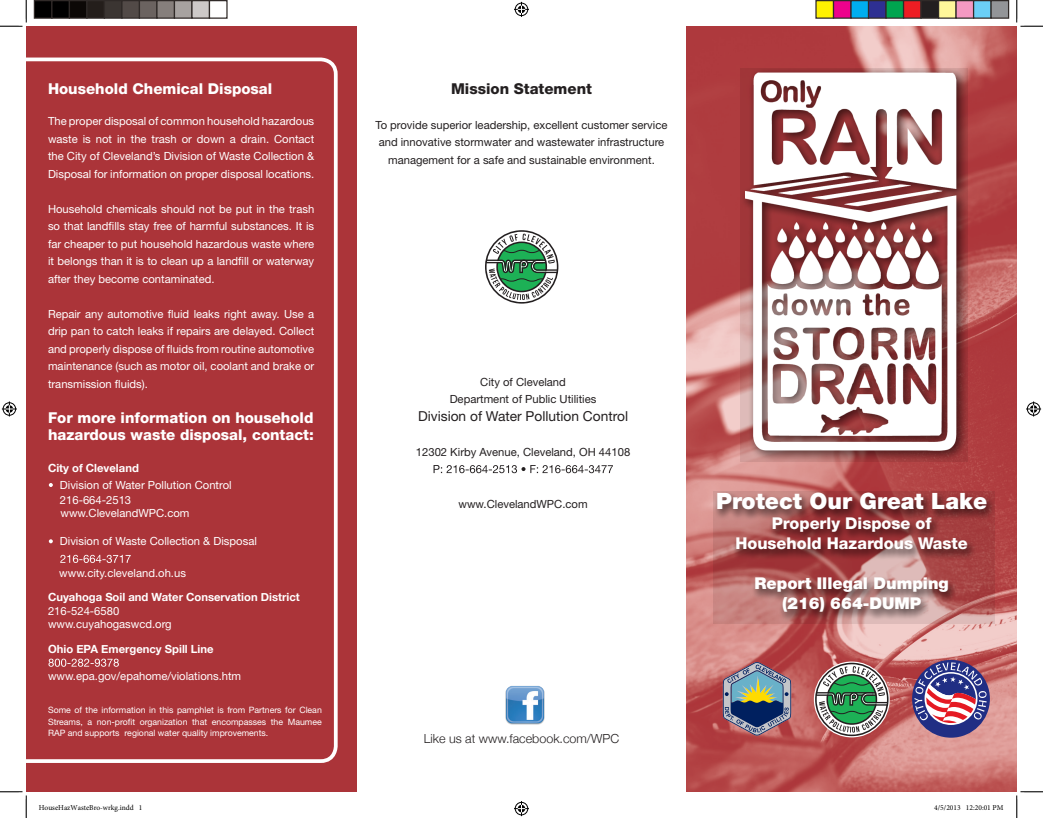
<style>
.page{position:relative;width:1043px;height:818px;background:#fff}
.page>*{position:absolute;margin:0;border:0;box-sizing:border-box;transform-origin:0 0}
.t1{font:900 22.5px "Helvetica Neue";color:#fff}
.t2{font:800 16.25px/20px "Helvetica Neue";color:#fff;text-align:center}
.t3{font:900 16.25px/20px "Helvetica Neue";color:#fff;text-align:center}
.t4{font:800 15px/17.5px "Helvetica Neue";color:#fff}
.t5{font:800 15px "Helvetica Neue";color:#231f20}
.t6{font:13.75px "Helvetica Neue";color:#231f20}
.t7{font:300 12.5px "Helvetica Neue";color:#231f20}
.t8{font:11.25px/17.5px "Helvetica Neue";color:#fff;text-align:justify}
.t9{font:11.25px/17.5px "Helvetica Neue";color:#231f20;text-align:center}
.t10{font:700 11.25px "Helvetica Neue";color:#fff}
.t11{font:8.75px/11.2px "Helvetica Neue";color:#fff;text-align:justify}
.t12{font:7.5px "Minion Pro";color:#000}
</style>
<div class="page">
<div style="left:26px;top:26px;width:331px;height:765px;background:#ab3439"></div>
<svg style="left:26px;top:58px;width:312px;height:704px"></svg>
<img style="left:686px;top:26px;width:330px;height:765px">
<svg style="left:740px;top:68px;width:227px;height:393px;background:#b35f5f"></svg>
<img style="left:745px;top:67px;width:225px;height:392px">
<svg style="left:713px;top:491px;width:282px;height:132px;background:#a05656"></svg>
<svg style="left:433px;top:465px;width:180px;height:8px"></svg>
<img style="left:505px;top:686px;width:40px;height:39px">
<svg style="left:49px;top:483px;width:4px;height:4px"></svg>
<svg style="left:49px;top:539px;width:4px;height:4px"></svg>
<svg style="left:60px;top:555px;width:71px;height:8px"></svg>
<svg style="left:48px;top:658px;width:71px;height:8px"></svg>
<svg style="left:0;top:0;width:27px;height:27px"></svg>
<svg style="left:0;top:791px;width:27px;height:27px"></svg>
<svg style="left:1015px;top:0;width:27px;height:27px"></svg>
<svg style="left:1015px;top:790px;width:27px;height:28px"></svg>
<svg style="left:514px;top:2px;width:15px;height:15px"></svg>
<svg style="left:514px;top:801px;width:15px;height:15px"></svg>
<svg style="left:2px;top:401px;width:15px;height:15px"></svg>
<svg style="left:1026px;top:401px;width:15px;height:15px"></svg>
<div style="left:34px;top:1px;width:18px;height:17px;background:#000"></div>
<div style="left:34px;top:0;width:18px;height:19px;border:1px solid #302a28"></div>
<div style="left:52px;top:1px;width:17px;height:17px;background:#000"></div>
<div style="left:51px;top:0;width:19px;height:19px;border:1px solid #302a28"></div>
<div style="left:69px;top:1px;width:18px;height:17px;background:#0c0806"></div>
<div style="left:69px;top:0;width:19px;height:19px;border:1px solid #302a28"></div>
<div style="left:87px;top:1px;width:17px;height:17px;background:#241e1b"></div>
<div style="left:86px;top:0;width:19px;height:19px;border:1px solid #302a28"></div>
<div style="left:104px;top:1px;width:18px;height:17px;background:#3b3532"></div>
<div style="left:104px;top:0;width:18px;height:19px;border:1px solid #302a28"></div>
<div style="left:122px;top:1px;width:17px;height:17px;background:#524a47"></div>
<div style="left:121px;top:0;width:19px;height:19px;border:1px solid #302a28"></div>
<div style="left:139px;top:1px;width:18px;height:17px;background:#6b6360"></div>
<div style="left:139px;top:0;width:19px;height:19px;border:1px solid #302a28"></div>
<div style="left:157px;top:1px;width:17px;height:17px;background:#867f7c"></div>
<div style="left:156px;top:0;width:19px;height:19px;border:1px solid #302a28"></div>
<div style="left:174px;top:1px;width:18px;height:17px;background:#a7a2a0"></div>
<div style="left:174px;top:0;width:18px;height:19px;border:1px solid #302a28"></div>
<div style="left:192px;top:1px;width:17px;height:17px;background:#cdc9c8"></div>
<div style="left:191px;top:0;width:19px;height:19px;border:1px solid #302a28"></div>
<div style="left:209px;top:0;width:19px;height:19px;border:1px solid #302a28"></div>
<div style="left:816px;top:1px;width:17px;height:17px;background:#fff101"></div>
<div style="left:815px;top:0;width:19px;height:19px;border:1px solid #302a28"></div>
<div style="left:833px;top:1px;width:18px;height:17px;background:#ed028c"></div>
<div style="left:832px;top:0;width:19px;height:19px;border:1px solid #302a28"></div>
<div style="left:851px;top:1px;width:17px;height:17px;background:#00aeef"></div>
<div style="left:850px;top:0;width:19px;height:19px;border:1px solid #302a28"></div>
<div style="left:868px;top:1px;width:18px;height:17px;background:#2e3092"></div>
<div style="left:868px;top:0;width:18px;height:19px;border:1px solid #302a28"></div>
<div style="left:886px;top:1px;width:17px;height:17px;background:#00a54f"></div>
<div style="left:885px;top:0;width:19px;height:19px;border:1px solid #302a28"></div>
<div style="left:903px;top:1px;width:18px;height:17px;background:#ee1d23"></div>
<div style="left:902px;top:0;width:19px;height:19px;border:1px solid #302a28"></div>
<div style="left:921px;top:1px;width:17px;height:17px;background:#231f20"></div>
<div style="left:920px;top:0;width:19px;height:19px;border:1px solid #302a28"></div>
<div style="left:938px;top:1px;width:18px;height:17px;background:#fff79a"></div>
<div style="left:938px;top:0;width:18px;height:19px;border:1px solid #302a28"></div>
<div style="left:956px;top:1px;width:17px;height:17px;background:#f499c2"></div>
<div style="left:955px;top:0;width:19px;height:19px;border:1px solid #302a28"></div>
<div style="left:973px;top:1px;width:18px;height:17px;background:#6bcff6"></div>
<div style="left:972px;top:0;width:19px;height:19px;border:1px solid #302a28"></div>
<div style="left:991px;top:1px;width:17px;height:17px;background:#939598"></div>
<div style="left:990px;top:0;width:19px;height:19px;border:1px solid #302a28"></div>
<svg style="left:966px;top:769px;width:37px;height:23px"></svg>
<div style="left:912px;top:659px;width:77px;height:78px;background:#202e84;border-radius:50%"></div>
<svg style="left:914px;top:662px;width:72px;height:61px"></svg>
<svg style="left:815px;top:662px;width:73px;height:74px"></svg>
<svg style="left:485px;top:230px;width:73px;height:73px"></svg>
<svg style="left:723px;top:662px;width:68px;height:73px;background:#7b7983"></svg>
<h3 class="t4" style="left:48px;top:80px;width:226px">Household Chemical Disposal</h3>
<p class="t8" style="left:48px;top:112px;width:268px">The proper disposal of common household hazardous waste is not in the trash or down a drain. Contact the City of Cleveland’s Division of Waste Collection &amp; Disposal for information on proper disposal locations.</p>
<p class="t8" style="left:48px;top:200px;width:268px">Household chemicals should not be put in the trash so that landfills stay free of harmful substances. It is far cheaper to put household hazardous waste where it belongs than it is to clean up a landfill or waterway after they become contaminated.</p>
<p class="t8" style="left:48px;top:305px;width:268px">Repair any automotive fluid leaks right away. Use a drip pan to catch leaks if repairs are delayed. Collect and properly dispose of fluids from routine automotive maintenance (such as motor oil, coolant and brake or transmission fluids).</p>
<h3 class="t4" style="left:48px;top:408px;width:267px">For more information on household hazardous waste disposal, contact:</h3>
<p class="t10" style="left:48px;top:458px;width:92px">City of Cleveland</p>
<p class="t8" style="left:60px;top:477px;width:173px;line-height:15px">Division of Water Pollution Control<br>216-664-2513</p>
<p class="t8" style="left:60px;top:503px;width:130px">www.ClevelandWPC.com</p>
<p class="t8" style="left:60px;top:532px;width:198px">Division of Waste Collection &amp; Disposal</p>
<p class="t8" style="left:59px;top:563px;width:128px">www.city.cleveland.oh.us</p>
<p class="t10" style="left:48px;top:588px;width:253px">Cuyahoga Soil and Water Conservation District</p>
<p class="t8" style="left:48px;top:604px;width:125px;line-height:13.5px">216-524-6580 www.cuyahogaswcd.org</p>
<p class="t10" style="left:48px;top:640px;width:167px">Ohio EPA Emergency Spill Line</p>
<p class="t8" style="left:48px;top:667px;width:195px">www.epa.gov/epahome/violations.htm</p>
<p class="t11" style="left:48px;top:704px;width:275px">Some of the information in this pamphlet is from Partners for Clean Streams, a non-profit organization that encompasses the Maumee RAP and supports regional water quality improvements.</p>
<h3 class="t5" style="left:451px;top:79px;width:142px">Mission Statement</h3>
<p class="t9" style="left:375px;top:116px;width:293px">To provide superior leadership, excellent customer service and innovative stormwater and wastewater infrastructure management for a safe and sustainable environment.</p>
<p class="t9" style="left:449px;top:372px;width:148px">City of Cleveland<br>Department of Public Utilities</p>
<p class="t6" style="left:418px;top:407px;width:211px">Division of Water Pollution Control</p>
<p class="t9" style="left:416px;top:442px;width:216px">12302 Kirby Avenue, Cleveland, OH 44108</p>
<p class="t9" style="left:458px;top:495px;width:130px">www.ClevelandWPC.com</p>
<p class="t7" style="left:424px;top:728px;width:197px">Like us at www.facebook.com/WPC</p>
<h1 class="t1" style="left:716px;top:488px;width:272px">Protect Our Great Lake</h1>
<h2 class="t2" style="left:735px;top:513px;width:234px">Properly Dispose of<br>Household Hazardous Waste</h2>
<h2 class="t3" style="left:754px;top:573px;width:196px">Report Illegal Dumping (216) 664-DUMP</h2>
<p class="t12" style="left:39px;top:803px;width:105px">HouseHazWasteBro-wrkg.indd 1</p>
<p class="t12" style="left:934px;top:803px;width:71px">4/5/2013 12:20:01 PM</p>
</div>
